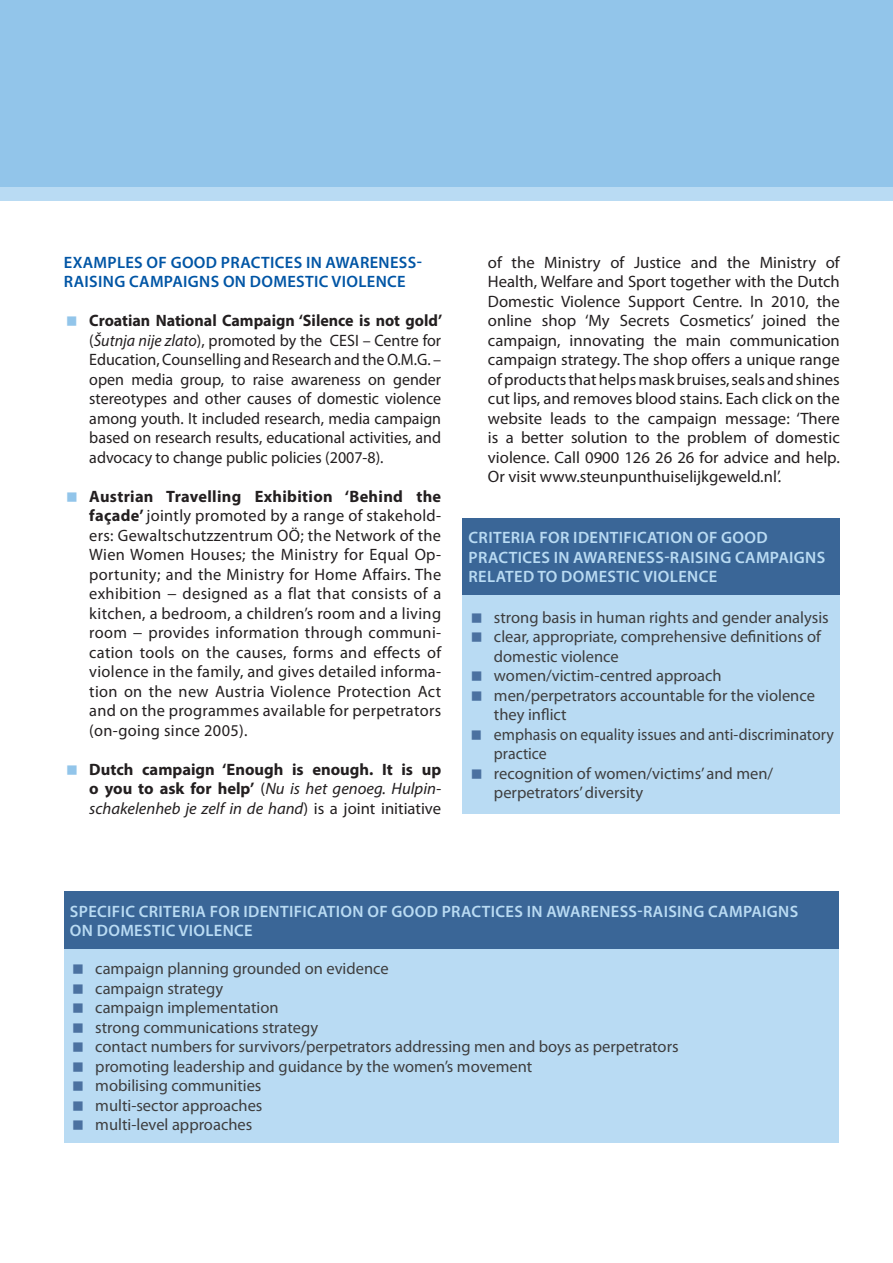
<style>
.page{position:relative;width:893px;height:1263px;background:#fff}
.page>*{position:absolute;margin:0;border:0;box-sizing:border-box;transform-origin:0 0}
.t1{font:16.5px/19.5px "Myriad Pro";color:#231f20;text-align:justify}
.t2{font:16.5px/19.5px "Myriad Pro";color:#3e3e3f}
._03_-_Text{font:600 16.5px/19.5px "Myriad Pro";letter-spacing:.02em;color:#b9dbf3}
.t3{font:700 16.5px/19.5px "Myriad Pro";color:#231f20;text-align:justify}
._01_-_Subtitle{font:600 16.5px/19.5px "Myriad Pro";letter-spacing:.02em;color:#0155a5}
.t4{font:16.5px/19.5px "Myriad Pro";color:#3e3e3f;scale:.96 1}
.s1{font-weight:700}
.s2{font-style:italic}
.s3{font-weight:400}
.s4{font-weight:400;font-style:italic}
</style>
<div class="page">
<div style="left:462px;top:518px;width:378px;height:77px;background:#3a6697"></div>
<div style="left:462px;top:595px;width:378px;height:219px;background:#b9dbf3"></div>
<div style="left:64px;top:892px;width:774px;height:57px;background:#3a6697"></div>
<div style="left:64px;top:949px;width:774px;height:194px;background:#b9dbf3"></div>
<div style="left:0;top:168px;width:893px;height:33px;background:#b9dbf3"></div>
<div style="left:0;top:0;width:893px;height:187px;background:#92c5ea"></div>
<p class="_01_-_Subtitle" style="left:64px;top:252px;width:359px">EXAMPLES OF GOOD PRACTICES IN AWARENESS-<br>RAISING CAMPAIGNS ON DOMESTIC VIOLENCE</p>
<p class="t1" style="left:89px;top:311px;width:354px"><span class="s1">Croatian National Campaign ‘Silence is not gold’ </span>(<span class="s2">Šutnja nije zlato</span>), promoted by the CESI – Centre for Education, Counselling and Research and the O.M.G. – open media group, to raise awareness on gender stereotypes and other causes of domestic violence among youth. It included research, media campaign based on research results, educational activities, and advocacy to change public policies (2007-8).</p>
<p class="t1" style="left:89px;top:486px;width:353px"><span class="s1">Austrian Travelling Exhibition ‘Behind the façade’</span> jointly promoted by a range of stakehold&shy;ers: Gewaltschutzzentrum OÖ; the Network of the Wien Women Houses; the Ministry for Equal Op&shy;portunity; and the Ministry for Home Affairs. The exhibition − designed as a flat that consists of a kitchen, a bedroom, a children’s room and a living room − provides information through communi&shy;cation tools on the causes, forms and effects of violence in the family, and gives detailed informa&shy;tion on the new Austria Violence Protection Act and on the programmes available for perpetrators (on-going since 2005).</p>
<p class="t3" style="left:89px;top:759px;width:353px">Dutch campaign ‘Enough is enough. It is up o you to ask for help’ <span class="s3">(</span><span class="s4">Nu is het genoeg. Hulpin&shy;schakelenheb je zelf in de hand</span><span class="s3">) is a joint initiative</span></p>
<p class="t1" style="left:488px;top:252px;width:353px">of the Ministry of Justice and the Ministry of Health, Welfare and Sport together with the Dutch Domestic Violence Support Centre. In 2010, the online shop ‘My Secrets Cosmetics’ joined the campaign, innovating the main communication campaign strategy. The shop offers a unique range of products that helps mask bruises, seals and shines cut lips, and removes blood stains. Each click on the website leads to the campaign message: ‘There is a better solution to the problem of domestic violence. Call 0900 126 26 26 for advice and help.<br>Or visit www.steunpunthuiselijkgeweld.nl’.</p>
<p class="_03_-_Text" style="left:469px;top:527px;width:358px">CRITERIA FOR IDENTIFICATION OF GOOD<br>PRACTICES IN AWARENESS-RAISING CAMPAIGNS<br>RELATED TO DOMESTIC VIOLENCE</p>
<p class="t2" style="left:494px;top:607px;width:336px">strong basis in human rights and gender analysis</p>
<p class="t2" style="left:494px;top:627px;width:329px">clear, appropriate, comprehensive definitions of domestic violence</p>
<p class="t2" style="left:494px;top:666px;width:229px">women/victim-centred approach</p>
<p class="t2" style="left:494px;top:685px;width:323px">men/perpetrators accountable for the violence they inflict</p>
<p class="t4" style="left:494px;top:724px;width:356px">emphasis on equality issues and anti-discriminatory practice</p>
<p class="t2" style="left:494px;top:763px;width:281px">recognition of women/victims’ and men/ perpetrators’ diversity</p>
<p class="_03_-_Text" style="left:70px;top:901px;width:730px">SPECIFIC CRITERIA FOR IDENTIFICATION OF GOOD PRACTICES IN AWARENESS-RAISING CAMPAIGNS<br>ON DOMESTIC VIOLENCE</p>
<p class="t2" style="left:95px;top:959px;width:295px">campaign planning grounded on evidence</p>
<p class="t2" style="left:95px;top:978px;width:129px">campaign strategy</p>
<p class="t2" style="left:95px;top:998px;width:185px">campaign implementation</p>
<p class="t2" style="left:95px;top:1017px;width:224px">strong communications strategy</p>
<p class="t2" style="left:95px;top:1037px;width:585px">contact numbers for survivors/perpetrators addressing men and boys as perpetrators</p>
<p class="t2" style="left:95px;top:1056px;width:438px">promoting leadership and guidance by the women’s movement</p>
<p class="t2" style="left:95px;top:1076px;width:168px">mobilising communities</p>
<p class="t2" style="left:95px;top:1095px;width:169px">multi-sector approaches</p>
<p class="t2" style="left:95px;top:1115px;width:159px">multi-level approaches</p>
</div>
